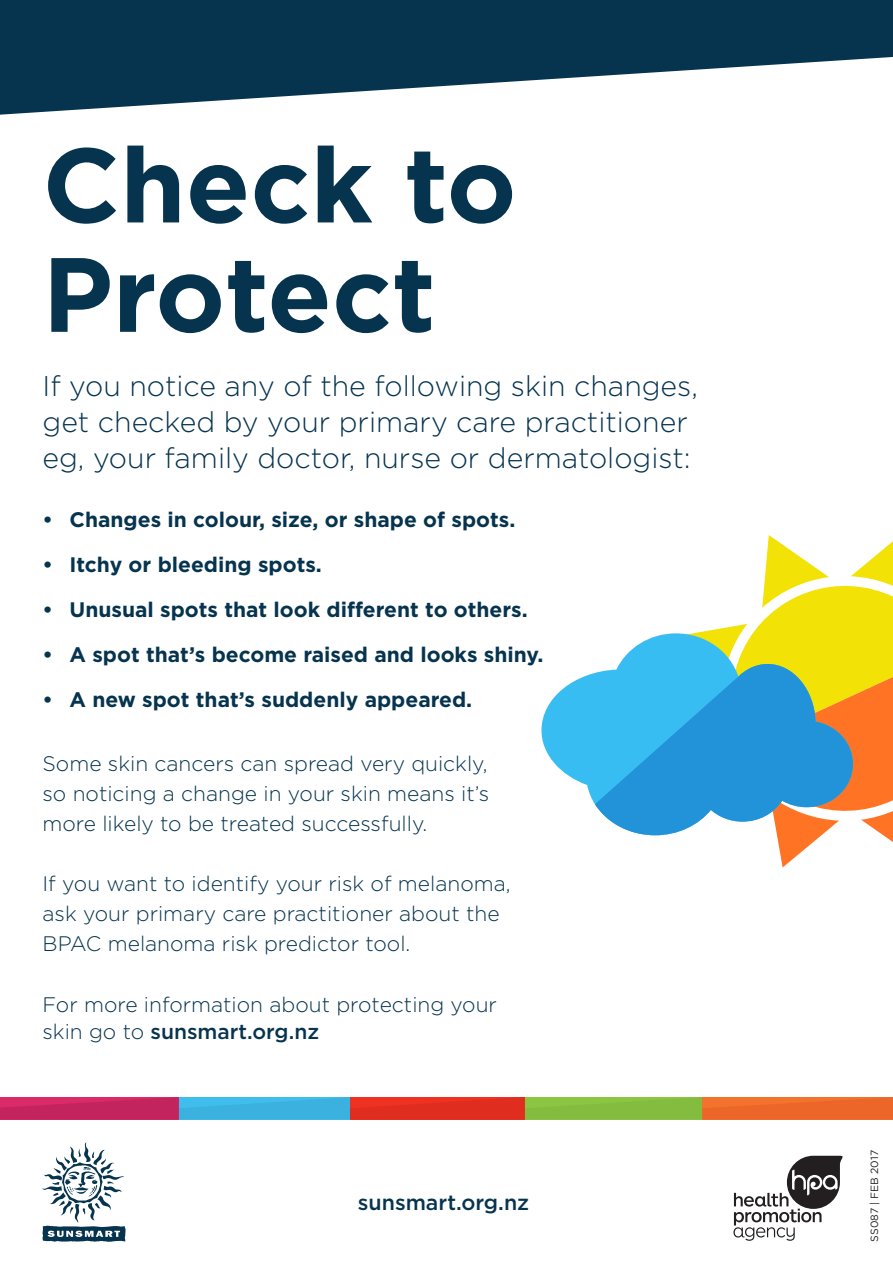
<style>
.page{position:relative;width:893px;height:1263px;background:#fff}
.page>*{position:absolute;margin:0;border:0;box-sizing:border-box;transform-origin:0 0}
.t1{font:700 105.3px/109.4px "Gotham";color:#06344f}
.t2{font:300 28.5px/36px "Gotham";color:#06344f}
.t3{font:500 21.3px "Gotham";color:#06344f}
.t4{font:300 21px/30px "Gotham";color:#06344f}
.t5{font:700 21px "Gotham";color:#06344f}
.t6{font:10.5px "Gotham";color:#231f20}
.s1{font-weight:500}
</style>
<div class="page">
<svg style="left:541px;top:673px;width:54px;height:131px;fill:#38bdf2"></svg>
<svg style="left:595px;top:535px;width:298px;height:332px"></svg>
<svg style="left:42px;top:1142px;width:84px;height:100px"></svg>
<svg style="left:733px;top:1156px;width:110px;height:85px"></svg>
<svg style="left:0;top:1097px;width:893px;height:22px;background:#ad6f5a"></svg>
<svg style="left:0;top:0;width:893px;height:115px;fill:#06344f"></svg>
<p class="t1" style="left:43px;top:130px;width:475px">Check to<br>Protect</p>
<p class="t2" style="left:43px;top:368px;width:657px">If you notice any of the following skin changes, get checked by your primary care practitioner eg, your family doctor, nurse or dermatologist:</p>
<p class="t5" style="left:43px;top:506px;width:474px">• Changes in colour, size, or shape of spots.</p>
<p class="t5" style="left:43px;top:551px;width:281px">• Itchy or bleeding spots.</p>
<p class="t5" style="left:43px;top:596px;width:487px">• Unusual spots that look different to others.</p>
<p class="t5" style="left:43px;top:641px;width:502px">• A spot that’s become raised and looks shiny.</p>
<p class="t5" style="left:43px;top:686px;width:431px">• A new spot that’s suddenly appeared.</p>
<p class="t4" style="left:43px;top:748px;width:448px;text-align:justify">Some skin cancers can spread very quickly, so noticing a change in your skin means it’s more likely to be treated successfully.</p>
<p class="t4" style="left:43px;top:868px;width:470px">If you want to identify your risk of melanoma, ask your primary care practitioner about the<br>BPAC melanoma risk predictor tool.</p>
<p class="t4" style="left:43px;top:990px;width:456px;line-height:27px">For more information about protecting your skin go to <span class="s1">sunsmart.org.nz</span></p>
<p class="t3" style="left:358px;top:1189px;width:173px">sunsmart.org.nz</p>
<p class="t6" style="left:867px;top:1242px;width:93px;rotate:-90deg">SS087 | FEB 2017</p>
</div>
